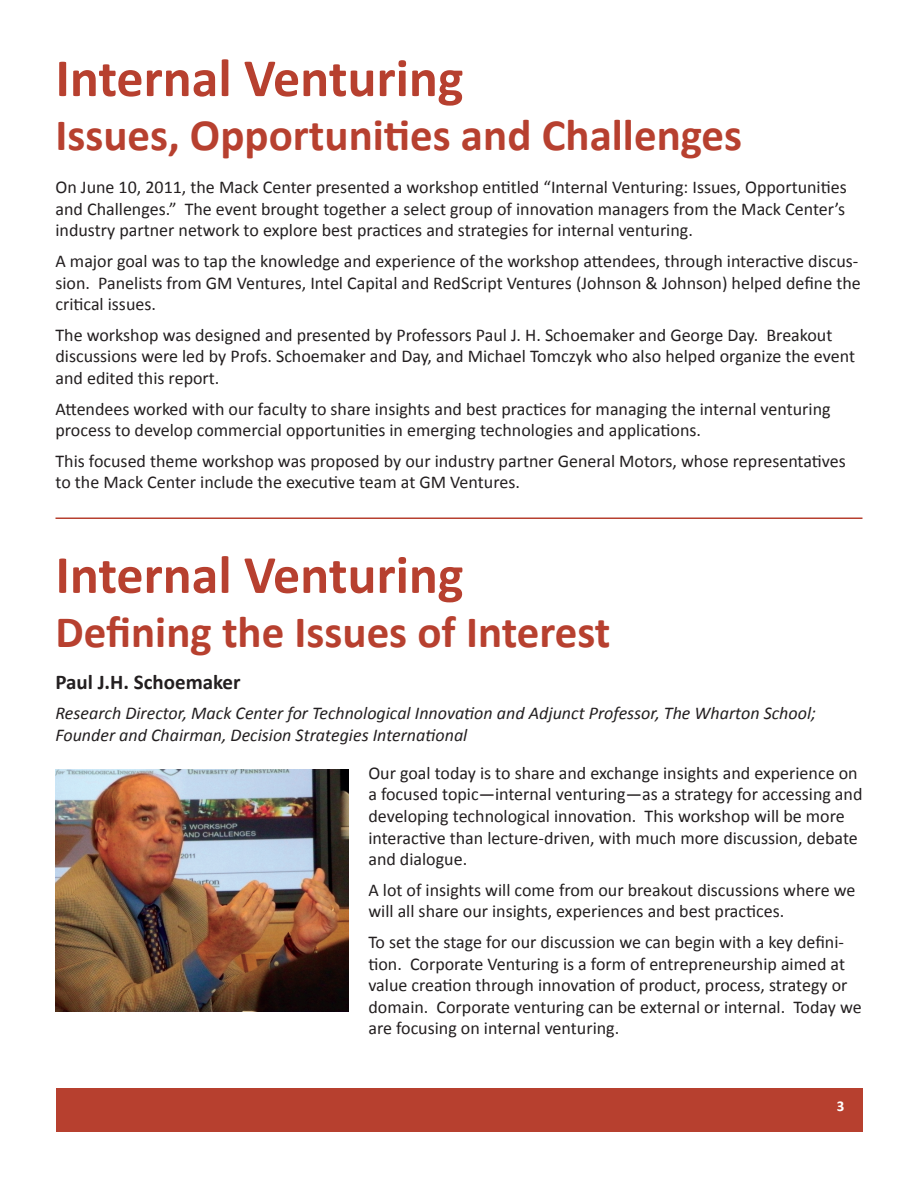
<style>
.page{position:relative;width:918px;height:1188px;background:#fff}
.page>*{position:absolute;margin:0;border:0;box-sizing:border-box;transform-origin:0 0}
.t1{font:700 54px "Calibri";color:#b7402f}
.t2{font:700 45px "Calibri";color:#b7402f}
.t3{font:700 21px "Calibri";color:#231f20}
.t4{font:18px/21.6px "Calibri";color:#231f20}
.t5{font:italic 18px/21.6px "Calibri";color:#231f20}
.t6{font:700 15px "Calibri";color:#fff}
</style>
<div class="page">
<div style="left:56px;top:1088px;width:806px;height:44px;background:#b7402f"></div>
<hr style="left:56px;top:518px;width:806px;height:1px;background:#b7402f">
<img style="left:56px;top:770px;width:293px;height:242px">
<p class="t1" style="left:56px;top:44px;width:410px">Internal Venturing</p>
<p class="t2" style="left:56px;top:106px;width:688px">Issues, Opportunities and Challenges</p>
<p class="t4" style="left:56px;top:176px;width:793px;text-align:justify">On June 10, 2011, the Mack Center presented a workshop entitled “Internal Venturing: Issues, Opportunities and Challenges.” The event brought together a select group of innovation managers from the Mack Center’s industry partner network to explore best practices and strategies for internal venturing.</p>
<p class="t4" style="left:56px;top:250px;width:807px">A major goal was to tap the knowledge and experience of the workshop attendees, through interactive discus&shy;sion. Panelists from GM Ventures, Intel Capital and RedScript Ventures (Johnson &amp; Johnson) helped define the critical issues.</p>
<p class="t4" style="left:56px;top:324px;width:801px">The workshop was designed and presented by Professors Paul J. H. Schoemaker and George Day. Breakout discussions were led by Profs. Schoemaker and Day, and Michael Tomczyk who also helped organize the event and edited this report.</p>
<p class="t4" style="left:56px;top:398px;width:777px">Attendees worked with our faculty to share insights and best practices for managing the internal venturing process to develop commercial opportunities in emerging technologies and applications.</p>
<p class="t4" style="left:56px;top:450px;width:792px">This focused theme workshop was proposed by our industry partner General Motors, whose representatives to the Mack Center include the executive team at GM Ventures.</p>
<p class="t1" style="left:56px;top:540px;width:410px">Internal Venturing</p>
<p class="t2" style="left:56px;top:603px;width:557px">Defining the Issues of Interest</p>
<p class="t3" style="left:56px;top:668px;width:187px">Paul J.H. Schoemaker</p>
<p class="t5" style="left:56px;top:702px;width:762px">Research Director, Mack Center for Technological Innovation and Adjunct Professor, The Wharton School;<br>Founder and Chairman, Decision Strategies International</p>
<p class="t4" style="left:368px;top:762px;width:496px">Our goal today is to share and exchange insights and experience on a focused topic—internal venturing—as a strategy for accessing and developing technological innovation. This workshop will be more interactive than lecture-driven, with much more discussion, debate and dialogue.</p>
<p class="t4" style="left:368px;top:879px;width:488px">A lot of insights will come from our breakout discussions where we will all share our insights, experiences and best practices.</p>
<p class="t4" style="left:368px;top:931px;width:495px">To set the stage for our discussion we can begin with a key defini&shy;tion. Corporate Venturing is a form of entrepreneurship aimed at value creation through innovation of product, process, strategy or domain. Corporate venturing can be external or internal. Today we are focusing on internal venturing.</p>
<p class="t6" style="left:837px;top:1096px;width:9px">3</p>
</div>
